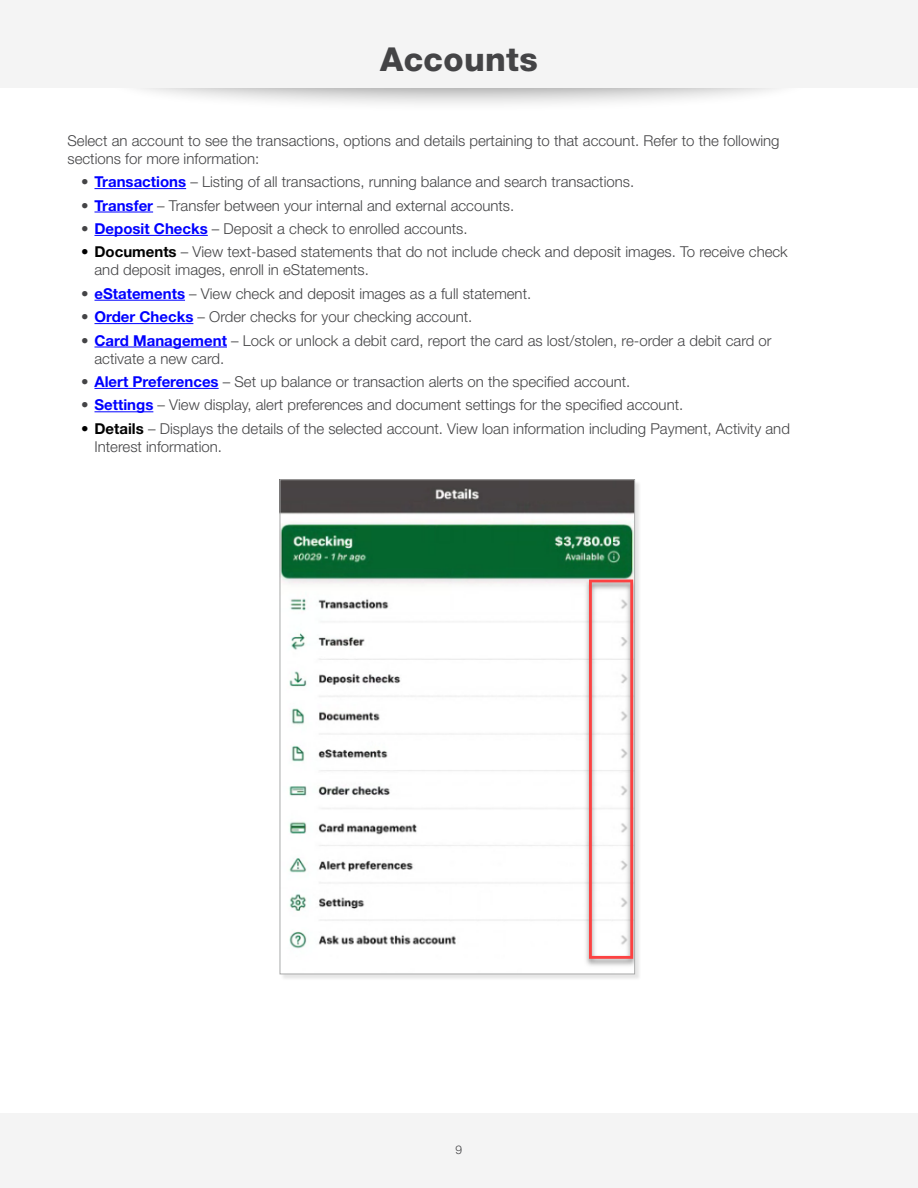
<style>
.page{position:relative;width:918px;height:1188px;background:#fff}
.page>*{position:absolute;margin:0;border:0;box-sizing:border-box;transform-origin:0 0}
.t1{font:800 33px "Helvetica Neue LT Std";letter-spacing:.01em;color:#444446}
.t2{font:300 15px/18px "Helvetica Neue LT Std";color:#444446}
.t3{font:300 12px "Helvetica Neue LT Std";color:#444446}
.s1{font-weight:700;color:#00f}
.s2{color:#000}
.s3{font-weight:700;color:#000}
</style>
<div class="page">
<div style="left:0;top:1113px;width:918px;height:75px;background:#f4f4f4"></div>
<div style="left:98px;top:6px;width:722px;height:107px;background:#000;opacity:.4"></div>
<div style="left:0;top:0;width:918px;height:88px;background:#f4f4f4"></div>
<hr style="left:94px;top:188px;width:92px;height:1px;background:#00f">
<hr style="left:94px;top:212px;width:59px;height:1px;background:#00f">
<hr style="left:94px;top:235px;width:114px;height:1px;background:#00f">
<hr style="left:94px;top:300px;width:91px;height:1px;background:#00f">
<hr style="left:94px;top:323px;width:99px;height:1px;background:#00f">
<hr style="left:94px;top:347px;width:133px;height:1px;background:#00f">
<hr style="left:94px;top:388px;width:125px;height:1px;background:#00f">
<hr style="left:94px;top:411px;width:59px;height:1px;background:#00f">
<div style="left:281px;top:480px;width:360px;height:501px;background:#000;opacity:.1"></div>
<img style="left:282px;top:482px;width:351px;height:490px">
<h1 class="t1" style="left:380px;top:39px;width:159px">Accounts</h1>
<p class="t2" style="left:68px;top:131px;width:714px">Select an account to see the transactions, options and details pertaining to that account. Refer to the following sections for more information:</p>
<p class="t2" style="left:81px;top:172px;width:552px">• <span class="s1">Transactions</span> – Listing of all transactions, running balance and search transactions.</p>
<p class="t2" style="left:81px;top:196px;width:432px">• <span class="s1">Transfer</span> – Transfer between your internal and external accounts.</p>
<p class="t2" style="left:81px;top:219px;width:385px">• <span class="s1">Deposit Checks</span> – Deposit a check to enrolled accounts.</p>
<p class="t2" style="left:94px;top:243px;width:695px;text-indent:-14px"><span class="s2">•</span> <span class="s3">Documents</span> – View text-based statements that do not include check and deposit images. To receive check and deposit images, enroll in eStatements.</p>
<p class="t2" style="left:81px;top:284px;width:449px">• <span class="s1">eStatements</span> – View check and deposit images as a full statement.</p>
<p class="t2" style="left:81px;top:307px;width:390px">• <span class="s1">Order Checks</span> – Order checks for your checking account.</p>
<p class="t2" style="left:94px;top:331px;width:679px;text-indent:-14px">• <span class="s1">Card Management</span> – Lock or unlock a debit card, report the card as lost/stolen, re-order a debit card or activate a new card.</p>
<p class="t2" style="left:81px;top:372px;width:548px">• <span class="s1">Alert Preferences</span> – Set up balance or transaction alerts on the specified account.</p>
<p class="t2" style="left:81px;top:396px;width:601px">• <span class="s1">Settings</span> – View display, alert preferences and document settings for the specified account.</p>
<p class="t2" style="left:94px;top:419px;width:697px;text-indent:-14px"><span class="s2">•</span> <span class="s3">Details</span> – Displays the details of the selected account. View loan information including Payment, Activity and<br>Interest information.</p>
<p class="t3" style="left:456px;top:1142px;width:8px">9</p>
</div>
